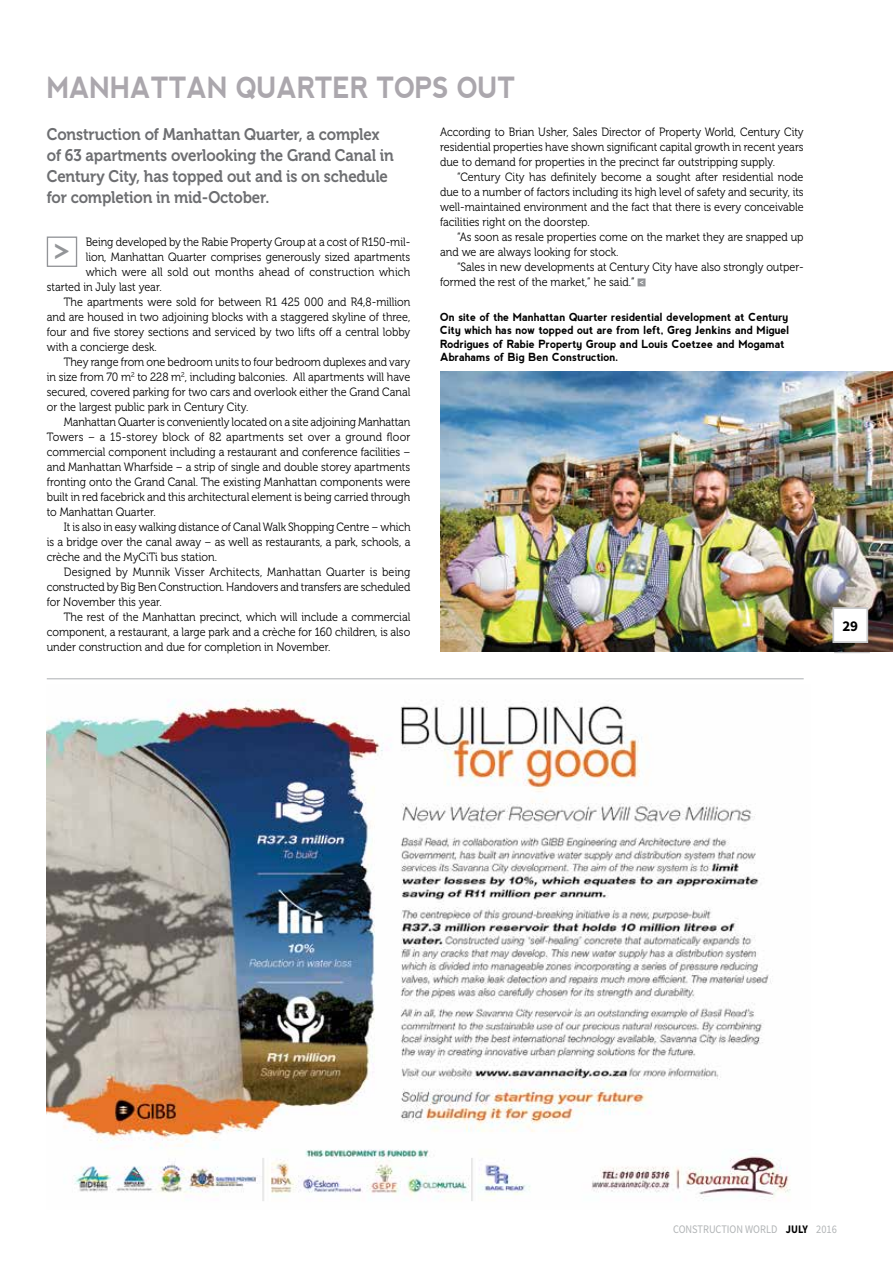
<style>
.page{position:relative;width:893px;height:1263px;background:#fff}
.page>*{position:absolute;margin:0;border:0;box-sizing:border-box;transform-origin:0 0}
.t1{font:700 29.25px "nevis";letter-spacing:-.01em;color:#aba7ad;scale:.88 1}
.t2{font:700 28.95px "nevis";color:#939598}
.t3{font:16.8px/21.1px "Museo 700";letter-spacing:-.01em;color:#6d6e71;scale:.9 1}
.t4{font:700 15px "Source Sans Pro";color:#000}
.t5{font:12px/15px "Museo 300";color:#000;text-align:justify;scale:.9 1}
.t6{font:11.55px "Source Sans Pro";color:#b1b4b6;scale:.9 1}
.t7{font:700 11.25px/13.5px "nevis";color:#000;scale:.95 1}
.s1{font-weight:700;color:#000}
</style>
<div class="page">
<div style="left:834px;top:617px;width:36px;height:36px;border:2px solid #c7c8ca"></div>
<img style="left:440px;top:372px;width:453px;height:279px">
<svg style="left:638px;top:278px;width:7px;height:8px"></svg>
<div style="left:47px;top:236px;width:30px;height:31px;border:1px solid #939598"></div>
<div style="left:833px;top:608px;width:34px;height:34px;background:#fff"></div>
<div style="left:832px;top:607px;width:36px;height:36px;border:2px solid #c7c8ca"></div>
<img style="left:47px;top:700px;width:744px;height:501px">
<hr style="left:47px;top:678px;width:757px;height:1px;background:#b1b4b6">
<h1 class="t1" style="left:47px;top:71px;width:534px">MANHATTAN QUARTER TOPS OUT</h1>
<h3 class="t3" style="left:47px;top:124px;width:387px">Construction of Manhattan Quarter, a complex of 63 apartments overlooking the Grand Canal in Century City, has topped out and is on schedule for completion in mid-October.</h3>
<p class="t5" style="left:86px;top:234px;width:362px">Being developed by the Rabie Property Group at a cost of R150-mil-</p>
<p class="t5" style="left:86px;top:249px;width:362px">lion, Manhattan Quarter comprises generously sized apartments</p>
<p class="t5" style="left:86px;top:264px;width:362px">which were all sold out months ahead of construction which</p>
<p class="t5" style="left:47px;top:279px;width:129px">started in July last year.</p>
<p class="t5" style="left:64px;top:294px;width:387px">The apartments were sold for between R1 425 000 and R4,8-million</p>
<p class="t5" style="left:47px;top:309px;width:405px">and are housed in two adjoining blocks with a staggered skyline of three,</p>
<p class="t5" style="left:47px;top:324px;width:405px">four and five storey sections and serviced by two lifts off a central lobby</p>
<p class="t5" style="left:47px;top:339px;width:124px">with a concierge desk.</p>
<p class="t5" style="left:64px;top:354px;width:386px">They range from one bedroom units to four bedroom duplexes and vary</p>
<p class="t5" style="left:47px;top:369px;width:405px">in size from 70 m<sup>2</sup> to 228 m<sup>2</sup>, including balconies. All apartments will have</p>
<p class="t5" style="left:47px;top:384px;width:405px">secured, covered parking for two cars and overlook either the Grand Canal</p>
<p class="t5" style="left:47px;top:399px;width:225px">or the largest public park in Century City.</p>
<p class="t5" style="left:64px;top:414px;width:387px">Manhattan Quarter is conveniently located on a site adjoining Manhattan</p>
<p class="t5" style="left:47px;top:429px;width:405px">Towers – a 15-storey block of 82 apartments set over a ground floor</p>
<p class="t5" style="left:47px;top:444px;width:405px">commercial component including a restaurant and conference facilities –</p>
<p class="t5" style="left:47px;top:459px;width:405px">and Manhattan Wharfside – a strip of single and double storey apartments</p>
<p class="t5" style="left:47px;top:474px;width:405px">fronting onto the Grand Canal. The existing Manhattan components were</p>
<p class="t5" style="left:47px;top:489px;width:405px">built in red facebrick and this architectural element is being carried through</p>
<p class="t5" style="left:47px;top:504px;width:122px">to Manhattan Quarter.</p>
<p class="t5" style="left:64px;top:519px;width:387px">It is also in easy walking distance of Canal Walk Shopping Centre – which</p>
<p class="t5" style="left:47px;top:534px;width:406px">is a bridge over the canal away – as well as restaurants, a park, schools, a</p>
<p class="t5" style="left:47px;top:549px;width:191px">crèche and the MyCiTi bus station.</p>
<p class="t5" style="left:64px;top:564px;width:387px">Designed by Munnik Visser Architects, Manhattan Quarter is being</p>
<p class="t5" style="left:47px;top:579px;width:406px">constructed by Big Ben Construction. Handovers and transfers are scheduled</p>
<p class="t5" style="left:47px;top:594px;width:129px">for November this year.</p>
<p class="t5" style="left:64px;top:609px;width:387px">The rest of the Manhattan precinct, which will include a commercial</p>
<p class="t5" style="left:47px;top:624px;width:405px">component, a restaurant, a large park and a crèche for 160 children, is also</p>
<p class="t5" style="left:47px;top:639px;width:317px">under construction and due for completion in November.</p>
<h2 class="t2" style="left:54px;top:235px;width:18px">&gt;</h2>
<p class="t5" style="left:440px;top:125px;width:405px">According to Brian Usher, Sales Director of Property World, Century City residential properties have shown significant capital growth in recent years due to demand for properties in the precinct far outstripping supply.</p>
<p class="t5" style="left:440px;top:170px;width:405px;text-indent:17px">“Century City has definitely become a sought after residential node due to a number of factors including its high level of safety and security, its well-maintained environment and the fact that there is every conceivable facilities right on the doorstep.</p>
<p class="t5" style="left:440px;top:230px;width:405px;text-indent:17px">“As soon as resale properties come on the market they are snapped up and we are always looking for stock.</p>
<p class="t5" style="left:440px;top:260px;width:405px;text-indent:17px">“Sales in new developments at Century City have also strongly outper&shy;formed the rest of the market,” he said.”</p>
<p class="t7" style="left:440px;top:310px;width:369px">On site of the Manhattan Quarter residential development at Century City which has now topped out are from left, Greg Jenkins and Miguel Rodrigues of Rabie Property Group and Louis Coetzee and Mogamat Abrahams of Big Ben Construction.</p>
<p class="t4" style="left:843px;top:616px;width:17px">29</p>
<p class="t6" style="left:673px;top:1222px;width:184px">CONSTRUCTION WORLD <span class="s1">JULY</span> 2016</p>
</div>
